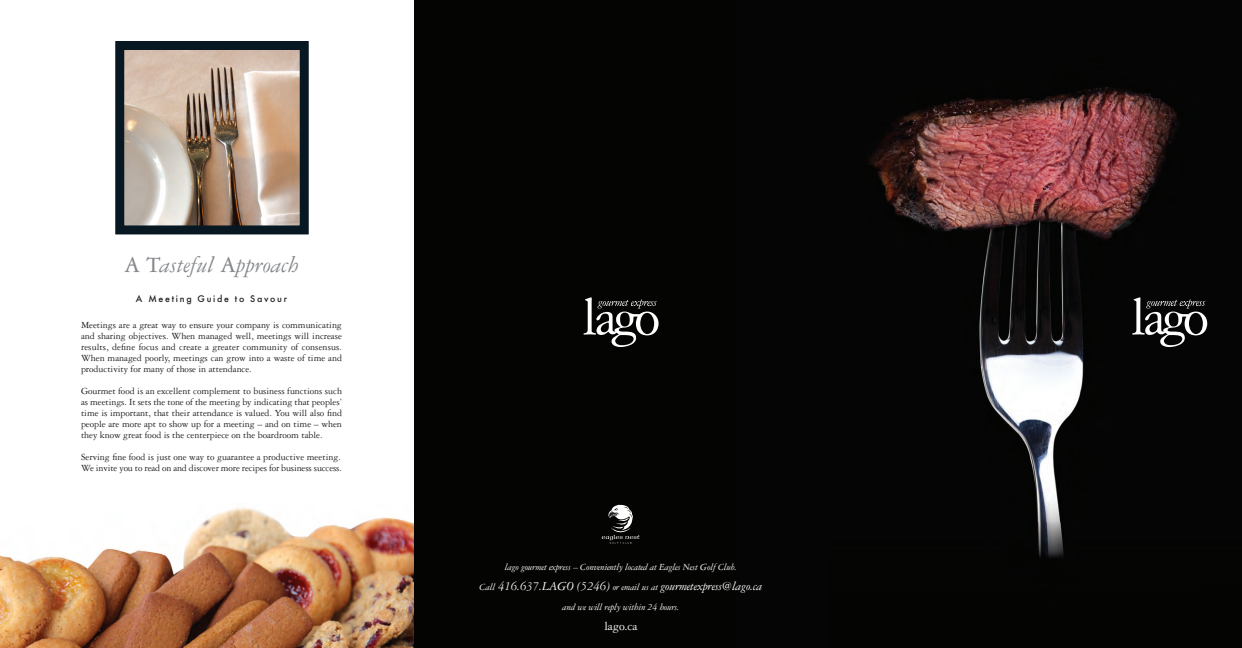
<style>
.page{position:relative;width:1242px;height:648px;background:#fff}
.page>*{position:absolute;margin:0;border:0;box-sizing:border-box;transform-origin:0 0}
.t1{font:italic 24px "Garamond 3 LT Std";color:#86888c}
.t2{font:italic 13px "Garamond 3 LT Std";letter-spacing:-.015em;color:#fff}
.t3{font:13px "Garamond 3 LT Std";letter-spacing:-.015em;color:#fff}
.t4{font:10px/11px "Garamond 3 LT Std";letter-spacing:-.005em;color:#231f20;text-align:justify}
.t5{font:italic 10px "Garamond 3 LT Std";letter-spacing:-.015em;color:#fff}
.t6{font:500 10px "Futura T";letter-spacing:.17em;color:#231f20}
.s1{font-style:normal}
.s2{font-size:10px}
</style>
<div class="page">
<img style="left:0;top:507px;width:414px;height:141px">
<div style="left:414px;top:0;width:828px;height:648px;background:#040503"></div>
<img style="left:869px;top:87px;width:339px;height:435px">
<svg style="left:1132px;top:297px;width:75px;height:50px"></svg>
<svg style="left:583px;top:297px;width:76px;height:50px"></svg>
<img style="left:125px;top:51px;width:174px;height:173px">
<div style="left:115px;top:41px;width:194px;height:193px;border:9px solid #071822"></div>
<img style="left:1037px;top:522px;width:27px;height:36px">
<svg style="left:602px;top:505px;width:38px;height:39px"></svg>
<h1 class="t1" style="left:124px;top:257px;width:176px"><span class="s1">A T</span>asteful <span class="s1">A</span>pproach</h1>
<p class="t6" style="left:136px;top:293px;width:153px">A Meeting Guide to Savour</p>
<p class="t4" style="left:81px;top:321px;width:263px">Meetings are a great way to ensure your company is communicating and sharing objectives. When managed well, meetings will increase results, define focus and create a greater community of consensus.<br>When managed poorly, meetings can grow into a waste of time and productivity for many of those in attendance.</p>
<p class="t4" style="left:81px;top:387px;width:263px">Gourmet food is an excellent complement to business functions such as meetings. It sets the tone of the meeting by indicating that peoples’ time is important, that their attendance is valued. You will also find people are more apt to show up for a meeting – and on time – when they know great food is the centerpiece on the boardroom table.</p>
<p class="t4" style="left:81px;top:453px;width:262px">Serving fine food is just one way to guarantee a productive meeting.<br>We invite you to read on and discover more recipes for business success.</p>
<p class="t5" style="left:505px;top:563px;width:234px">lago gourmet express – Conveniently located at Eagles Nest Golf Club.</p>
<h2 class="t2" style="left:480px;top:582px;width:284px"><span class="s2">Call</span> 416.637.LAGO (5246) <span class="s2">or email us at</span> gourmetexpress@lago.ca</h2>
<p class="t5" style="left:562px;top:603px;width:119px">and we will reply within 24 hours.</p>
<h2 class="t3" style="left:604px;top:622px;width:35px">lago.ca</h2>
</div>
